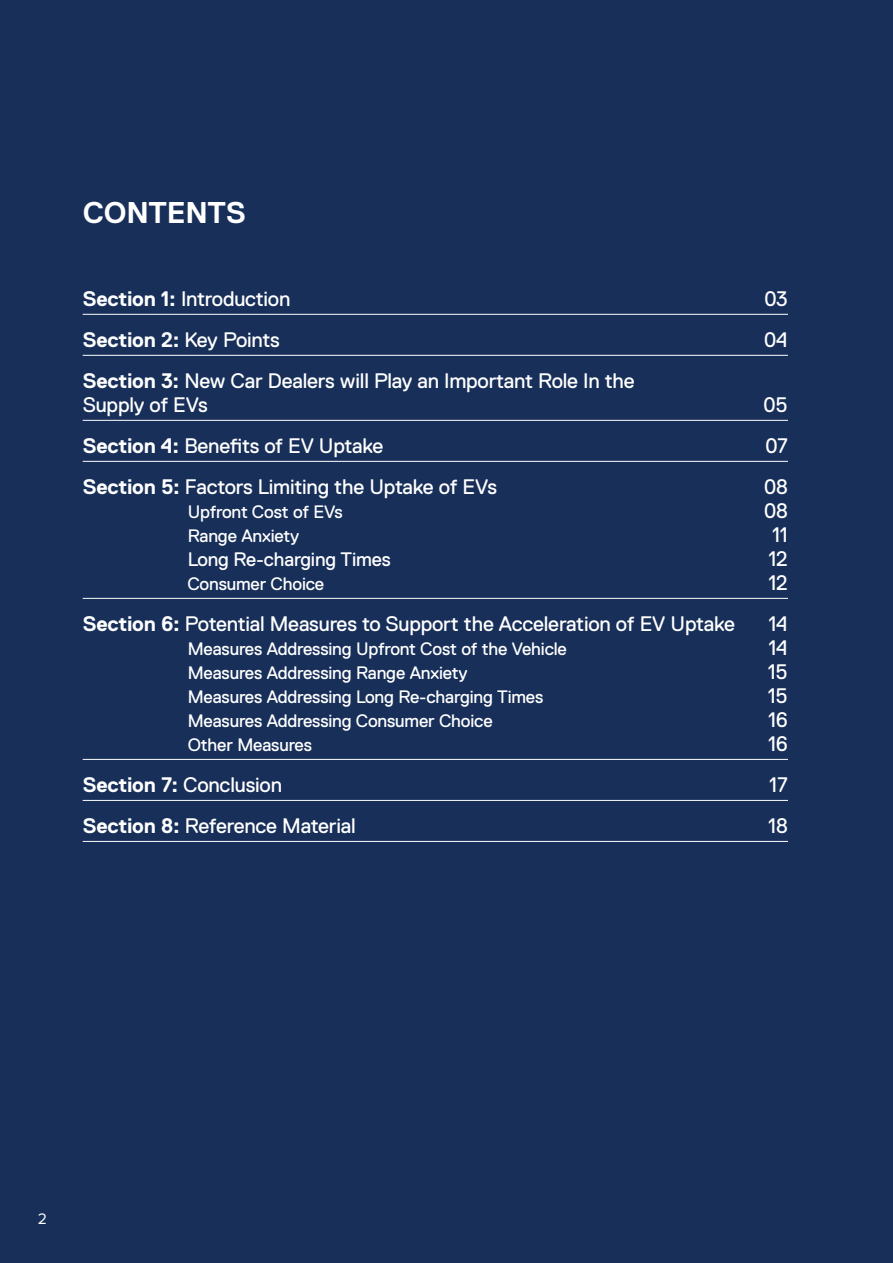
<style>
.page{position:relative;width:893px;height:1263px;background:#172f59}
.page>*{position:absolute;margin:0;border:0;box-sizing:border-box;transform-origin:0 0}
.Heading1{font:700 30px "Replica Std";letter-spacing:-.01em;color:#fff}
.Index_Heading1{font:21px "Replica Std";letter-spacing:-.01em;color:#fff}
.Index_Heading1_End{font:21px/24px "Replica Std";letter-spacing:-.01em;color:#fff}
.Index_Heading1-2{font:700 21px "Replica Std";letter-spacing:-.01em;color:#fff}
.Index_Heading1-3{font:19.5px "Replica Std";letter-spacing:-.01em;color:#fff}
.Index_Heading1-4{font:18px "Replica Std";letter-spacing:-.01em;color:#fff}
.t1{font:15.75px "Proxima Nova";color:#fff}
.s1{font-weight:700}
.s2{font-weight:400}
</style>
<div class="page">
<hr style="left:83px;top:314px;width:705px;height:1px;background:#fff">
<hr style="left:83px;top:355px;width:705px;height:1px;background:#fff">
<hr style="left:83px;top:420px;width:705px;height:1px;background:#fff">
<hr style="left:83px;top:461px;width:705px;height:1px;background:#fff">
<hr style="left:83px;top:598px;width:705px;height:1px;background:#fff">
<hr style="left:83px;top:759px;width:705px;height:1px;background:#fff">
<hr style="left:83px;top:800px;width:705px;height:1px;background:#fff">
<hr style="left:83px;top:841px;width:705px;height:1px;background:#fff">
<p class="Heading1" style="left:83px;top:196px;width:165px">CONTENTS</p>
<p class="Index_Heading1" style="left:83px;top:287px;width:209px"><span class="s1">Section 1:</span> Introduction</p>
<p class="Index_Heading1" style="left:764px;top:287px;width:25px">03</p>
<p class="Index_Heading1-2" style="left:83px;top:328px;width:198px">Section 2: <span class="s2">Key Points</span></p>
<p class="Index_Heading1" style="left:764px;top:328px;width:25px">04</p>
<p class="Index_Heading1_End" style="left:83px;top:368px;width:554px"><span class="s1">Section 3:</span> New Car Dealers will Play an Important Role In the<br>Supply of EVs</p>
<p class="Index_Heading1_End" style="left:764px;top:392px;width:26px">05</p>
<p class="Index_Heading1" style="left:83px;top:434px;width:302px"><span class="s1">Section 4:</span> Benefits of EV Uptake</p>
<p class="Index_Heading1" style="left:765px;top:434px;width:24px">07</p>
<p class="Index_Heading1" style="left:83px;top:475px;width:416px"><span class="s1">Section 5:</span> Factors Limiting the Uptake of EVs</p>
<p class="Index_Heading1" style="left:764px;top:475px;width:25px">08</p>
<p class="Index_Heading1-4" style="left:188px;top:501px;width:157px">Upfront Cost of EVs</p>
<p class="Index_Heading1" style="left:764px;top:499px;width:25px">08</p>
<p class="Index_Heading1-4" style="left:188px;top:525px;width:113px">Range Anxiety</p>
<p class="Index_Heading1" style="left:772px;top:523px;width:17px">11</p>
<p class="Index_Heading1-3" style="left:188px;top:548px;width:204px">Long Re-charging Times</p>
<p class="Index_Heading1" style="left:768px;top:547px;width:21px">12</p>
<p class="Index_Heading1-4" style="left:187px;top:573px;width:138px">Consumer Choice</p>
<p class="Index_Heading1" style="left:768px;top:571px;width:21px">12</p>
<p class="Index_Heading1" style="left:83px;top:612px;width:654px"><span class="s1">Section 6:</span> Potential Measures to Support the Acceleration of EV Uptake</p>
<p class="Index_Heading1" style="left:768px;top:612px;width:21px">14</p>
<p class="Index_Heading1-4" style="left:188px;top:638px;width:381px">Measures Addressing Upfront Cost of the Vehicle</p>
<p class="Index_Heading1" style="left:768px;top:636px;width:21px">14</p>
<p class="Index_Heading1-4" style="left:188px;top:662px;width:281px">Measures Addressing Range Anxiety</p>
<p class="Index_Heading1" style="left:768px;top:660px;width:21px">15</p>
<p class="Index_Heading1-4" style="left:188px;top:686px;width:357px">Measures Addressing Long Re-charging Times</p>
<p class="Index_Heading1" style="left:768px;top:684px;width:21px">15</p>
<p class="Index_Heading1-4" style="left:188px;top:710px;width:307px">Measures Addressing Consumer Choice</p>
<p class="Index_Heading1" style="left:768px;top:708px;width:21px">16</p>
<p class="Index_Heading1-4" style="left:188px;top:734px;width:126px">Other Measures</p>
<p class="Index_Heading1" style="left:768px;top:732px;width:21px">16</p>
<p class="Index_Heading1" style="left:83px;top:773px;width:201px"><span class="s1">Section 7:</span> Conclusion</p>
<p class="Index_Heading1" style="left:769px;top:773px;width:20px">17</p>
<p class="Index_Heading1" style="left:83px;top:814px;width:274px"><span class="s1">Section 8:</span> Reference Material</p>
<p class="Index_Heading1" style="left:768px;top:814px;width:21px">18</p>
<p class="t1" style="left:38px;top:1210px;width:11px">2</p>
</div>
